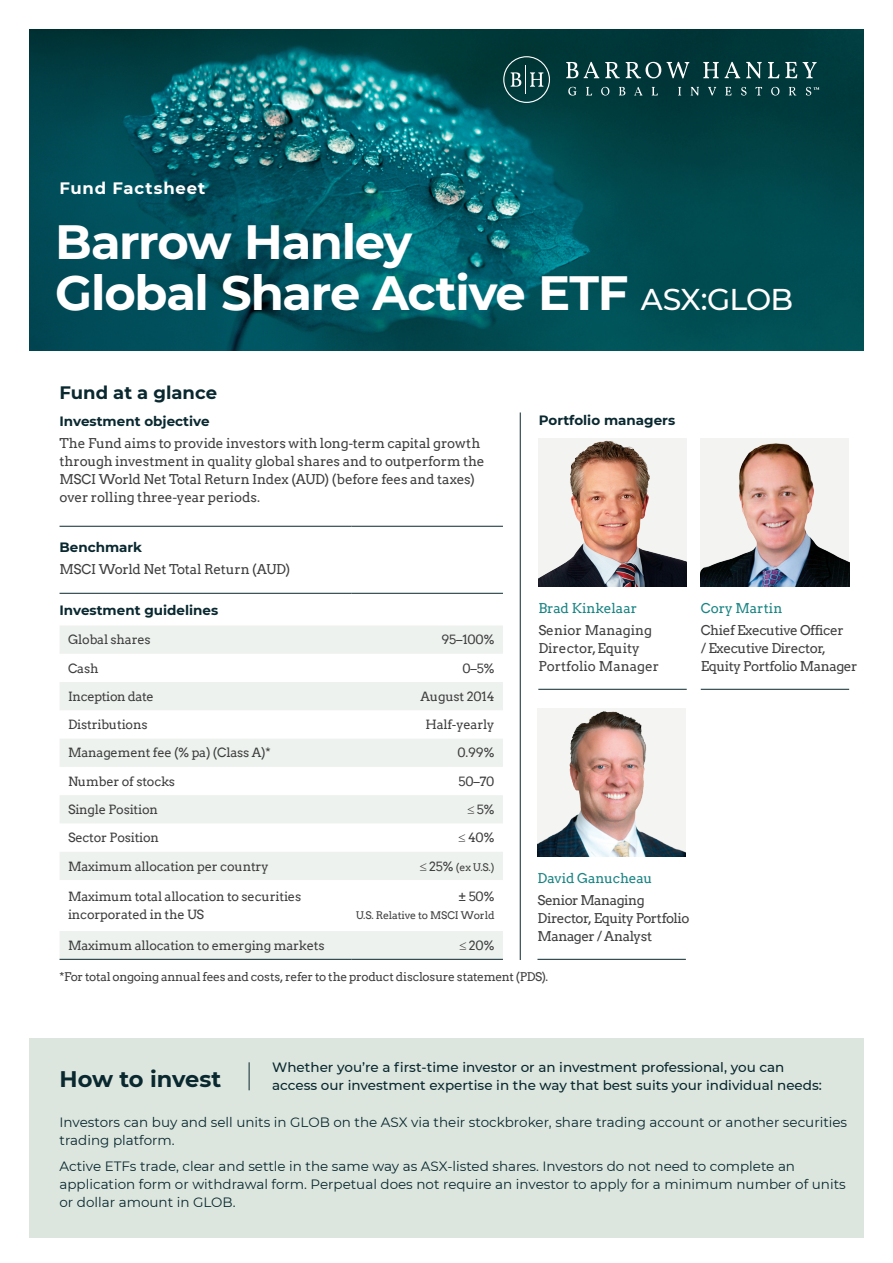
<style>
.page{position:relative;width:893px;height:1263px;background:#fff}
.page>*{position:absolute;margin:0;border:0;box-sizing:border-box;transform-origin:0 0}
.t1{font:700 48px/51px "Montserrat";letter-spacing:-.03em;color:#fff}
.t2{font:700 22.5px "Montserrat";letter-spacing:-.005em;color:#09282f}
.t3{font:700 18px "Montserrat";color:#09282f}
.t4{font:700 16.5px "Montserrat";letter-spacing:.05em;color:#fff}
.t5{font:13.5px/18px "Montserrat";color:#09282f}
.t6{font:13.5px/18px "Arvo";letter-spacing:-.02em;color:#3e3e3f}
.t7{font:500 13.5px "Montserrat";color:#09282f}
.t8{font:700 13.5px "Montserrat";color:#09282f}
.t9{font:13.5px/18px "Arvo";letter-spacing:-.04em;color:#3e3e3f}
.t10{font:13.5px/18px "Arvo";color:#3e3e3f}
.t11{font:13.5px "Arvo";letter-spacing:-.005em;color:#178382}
.t12{font:12.75px/18px "Arvo";letter-spacing:-.015em;color:#3e3e3f}
.t13{font:12px "Arvo";letter-spacing:-.025em;color:#3e3e3f}
.t14{font:10.5px "Arvo";letter-spacing:-.015em;color:#3e3e3f}
.s1{font-weight:500;font-size:30px}
.s2{font-size:12.75px}
</style>
<div class="page">
<img style="left:30px;top:30px;width:833px;height:321px">
<svg style="left:568px;top:87px;width:8px;height:9px"></svg>
<svg style="left:586px;top:87px;width:6px;height:8px"></svg>
<svg style="left:601px;top:87px;width:8px;height:9px"></svg>
<svg style="left:619px;top:87px;width:6px;height:8px"></svg>
<svg style="left:634px;top:87px;width:8px;height:8px"></svg>
<svg style="left:652px;top:87px;width:6px;height:8px"></svg>
<svg style="left:678px;top:87px;width:3px;height:8px"></svg>
<svg style="left:691px;top:87px;width:8px;height:9px"></svg>
<svg style="left:708px;top:87px;width:8px;height:9px"></svg>
<svg style="left:725px;top:87px;width:7px;height:8px"></svg>
<svg style="left:741px;top:87px;width:5px;height:9px"></svg>
<svg style="left:755px;top:87px;width:7px;height:8px"></svg>
<svg style="left:771px;top:87px;width:8px;height:9px"></svg>
<svg style="left:789px;top:87px;width:7px;height:9px"></svg>
<svg style="left:566px;top:62px;width:12px;height:16px"></svg>
<svg style="left:584px;top:62px;width:15px;height:16px"></svg>
<svg style="left:605px;top:62px;width:15px;height:16px"></svg>
<svg style="left:626px;top:62px;width:63px;height:16px"></svg>
<svg style="left:703px;top:62px;width:16px;height:16px"></svg>
<svg style="left:725px;top:62px;width:15px;height:16px"></svg>
<svg style="left:746px;top:62px;width:16px;height:16px"></svg>
<svg style="left:768px;top:62px;width:11px;height:16px"></svg>
<svg style="left:785px;top:62px;width:12px;height:16px"></svg>
<svg style="left:803px;top:62px;width:14px;height:16px"></svg>
<svg style="left:503px;top:56px;width:47px;height:47px;background:#275757"></svg>
<svg style="left:806px;top:87px;width:13px;height:9px"></svg>
<div style="left:30px;top:1037px;width:834px;height:200px;background:#dde6de"></div>
<svg style="left:249px;top:1062px;width:1px;height:28px"></svg>
<svg style="left:60px;top:626px;width:443px;height:333px;fill:#f0f4f0"></svg>
<hr style="left:60px;top:526px;width:291px;height:1px;background:#09282f">
<hr style="left:351px;top:526px;width:152px;height:1px;background:#09282f">
<hr style="left:60px;top:593px;width:291px;height:1px;background:#09282f">
<hr style="left:351px;top:593px;width:152px;height:1px;background:#09282f">
<hr style="left:60px;top:959px;width:291px;height:1px;background:#09282f">
<hr style="left:351px;top:959px;width:152px;height:1px;background:#09282f">
<hr style="left:520px;top:412px;width:1px;height:548px;background:#09282f">
<img style="left:538px;top:438px;width:149px;height:149px">
<img style="left:701px;top:438px;width:148px;height:149px">
<hr style="left:538px;top:689px;width:149px;height:1px;background:#09282f">
<hr style="left:701px;top:689px;width:148px;height:1px;background:#09282f">
<img style="left:537px;top:708px;width:149px;height:149px">
<hr style="left:537px;top:959px;width:149px;height:1px;background:#09282f">
<p class="t4" style="left:60px;top:177px;width:147px">Fund Factsheet</p>
<h1 class="t1" style="left:55px;top:214px;width:739px">Barrow Hanley<br>Global Share Active ETF <span class="s1">ASX:GLOB</span></h1>
<h3 class="t3" style="left:60px;top:380px;width:159px">Fund at a glance</h3>
<p class="t8" style="left:539px;top:410px;width:138px">Portfolio managers</p>
<p class="t8" style="left:60px;top:411px;width:152px">Investment objective</p>
<p class="t6" style="left:60px;top:434px;width:427px">The Fund aims to provide investors with long-term capital growth through investment in quality global shares and to outperform the MSCI World Net Total Return Index (AUD) (before fees and taxes) over rolling three-year periods.</p>
<p class="t8" style="left:60px;top:537px;width:84px">Benchmark</p>
<p class="t6" style="left:60px;top:560px;width:232px">MSCI World Net Total Return (AUD)</p>
<p class="t8" style="left:60px;top:600px;width:160px">Investment guidelines</p>
<p class="t12" style="left:68px;top:631px;width:84px">Global shares</p>
<p class="t12" style="left:442px;top:631px;width:54px">95–100%</p>
<p class="t12" style="left:68px;top:659px;width:32px">Cash</p>
<p class="t12" style="left:462px;top:659px;width:33px">0–5%</p>
<p class="t12" style="left:68px;top:687px;width:87px">Inception date</p>
<p class="t12" style="left:420px;top:687px;width:75px">August 2014</p>
<p class="t12" style="left:68px;top:715px;width:81px">Distributions</p>
<p class="t12" style="left:425px;top:715px;width:70px">Half-yearly</p>
<p class="t12" style="left:68px;top:744px;width:204px">Management fee (% pa) (Class A)*</p>
<p class="t12" style="left:457px;top:744px;width:38px">0.99%</p>
<p class="t12" style="left:68px;top:772px;width:109px">Number of stocks</p>
<p class="t12" style="left:458px;top:772px;width:37px">50–70</p>
<p class="t12" style="left:68px;top:800px;width:91px">Single Position</p>
<p class="t12" style="left:467px;top:800px;width:29px">≤ 5%</p>
<p class="t12" style="left:68px;top:829px;width:93px">Sector Position</p>
<p class="t12" style="left:459px;top:829px;width:37px">≤ 40%</p>
<p class="t12" style="left:68px;top:857px;width:202px">Maximum allocation per country</p>
<p class="t14" style="left:420px;top:860px;width:76px">≤ <span class="s2">25%</span> (ex U.S.)</p>
<p class="t12" style="left:68px;top:887px;width:235px">Maximum total allocation to securities incorporated in the US</p>
<p class="t12" style="left:459px;top:887px;width:37px">± 50%</p>
<p class="t11" style="left:538px;top:600px;width:100px">Brad Kinkelaar</p>
<p class="t10" style="left:538px;top:621px;width:122px">Senior Managing<br>Director, Equity<br>Portfolio Manager</p>
<p class="t11" style="left:537px;top:870px;width:116px">David Ganucheau</p>
<p class="t9" style="left:537px;top:891px;width:153px">Senior Managing<br>Director, Equity Portfolio<br>Manager / Analyst</p>
<p class="t13" style="left:60px;top:969px;width:490px">*For total ongoing annual fees and costs, refer to the product disclosure statement (PDS).</p>
<p class="t14" style="left:356px;top:909px;width:140px">U.S. Relative to MSCI World</p>
<p class="t12" style="left:68px;top:936px;width:258px">Maximum allocation to emerging markets</p>
<p class="t12" style="left:460px;top:936px;width:36px">≤ 20%</p>
<p class="t11" style="left:701px;top:600px;width:83px">Cory Martin</p>
<p class="t6" style="left:701px;top:621px;width:158px">Chief Executive Officer<br>/ Executive Director,<br>Equity Portfolio Manager</p>
<p class="t7" style="left:272px;top:1058px;width:514px">Whether you’re a first-time investor or an investment professional, you can</p>
<h2 class="t2" style="left:60px;top:1062px;width:163px">How to invest</h2>
<p class="t7" style="left:272px;top:1076px;width:551px">access our investment expertise in the way that best suits your individual needs:</p>
<p class="t5" style="left:60px;top:1113px;width:789px">Investors can buy and sell units in GLOB on the ASX via their stockbroker, share trading account or another securities trading platform.</p>
<p class="t5" style="left:60px;top:1157px;width:788px">Active ETFs trade, clear and settle in the same way as ASX-listed shares. Investors do not need to complete an application form or withdrawal form. Perpetual does not require an investor to apply for a minimum number of units or dollar amount in GLOB.</p>
</div>
